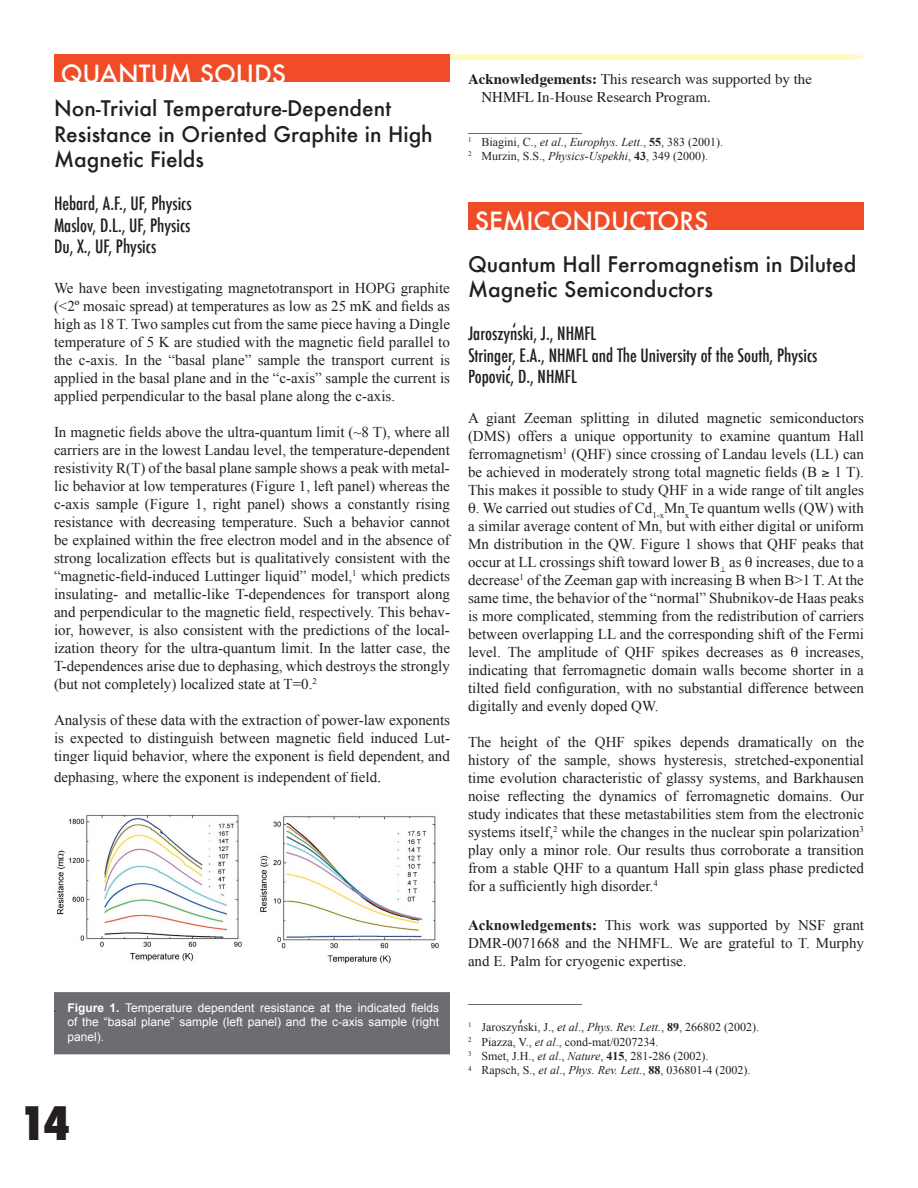
<style>
.page{position:relative;width:918px;height:1188px;background:#fff}
.page>*{position:absolute;margin:0;border:0;box-sizing:border-box;transform-origin:0 0}
.t1{font:800 condensed 45px "Futura";color:#231f20}
.t2{font:500 24.45px "Futura";color:#fff}
.t3{font:500 21px/25.2px "Futura";color:#231f20}
.t4{font:500 condensed 18px/21.6px "Futura";color:#231f20;text-align:justify}
.t5{font:15px/18px "Times New Roman";color:#231f20;text-align:justify}
.t6{font:15px/18px "Times";color:#231f20}
.t7{font:12px/14.4px "Times New Roman";color:#231f20}
.t8{font:12px/14.4px "Arial";color:#fff;text-align:justify}
.t9{font:700 12px "Times New Roman";color:#231f20}
.t10{font:500 12px "Futura";color:#231f20}
.t11{font:7.05px "Times New Roman";color:#231f20}
.s1{font-size:18px}
.s2{font-family:"Times";color:#231f20}
.s3{font-weight:700}
.s4{font-style:italic}
</style>
<div class="page">
<div style="left:450px;top:54px;width:414px;height:6px;background:#fffac1"></div>
<div style="left:468px;top:202px;width:396px;height:27px;background:#f04c27"></div>
<div style="left:54px;top:54px;width:396px;height:27px;background:#f04c27"></div>
<div style="left:54px;top:992px;width:396px;height:62px;background:#6c6d70"></div>
<img style="left:260px;top:816px;width:179px;height:148px">
<img style="left:56px;top:814px;width:186px;height:148px">
<h2 class="t2" style="left:61px;top:57px;width:227px">QUANTUM SOLIDS</h2>
<h3 class="t3" style="left:54px;top:96px;width:380px">Non-Trivial Temperature-Dependent<br>Resistance in Oriented Graphite in High<br>Magnetic Fields</h3>
<p class="t4" style="left:54px;top:193px;width:139px">Hebard, A.F., UF, Physics Maslov, D.L., UF, Physics Du, X., UF, Physics</p>
<p class="t5" style="left:54px;top:279px;width:398px">We have been investigating magnetotransport in HOPG graphite (&lt;2º mosaic spread) at temperatures as low as 25 mK and fields as high as 18 T. Two samples cut from the same piece having a Dingle temperature of 5 K are studied with the magnetic field parallel to the c-axis. In the “basal plane” sample the transport current is applied in the basal plane and in the “c-axis” sample the current is applied perpendicular to the basal plane along the c-axis.</p>
<p class="t5" style="left:54px;top:423px;width:398px">In magnetic fields above the ultra-quantum limit (~8 T), where all carriers are in the lowest Landau level, the temperature-dependent resistivity R(T) of the basal plane sample shows a peak with metal&shy;lic behavior at low temperatures (Figure 1, left panel) whereas the c-axis sample (Figure 1, right panel) shows a constantly rising resistance with decreasing temperature. Such a behavior cannot be explained within the free electron model and in the absence of strong localization effects but is qualitatively consistent with the “magnetic-field-induced Luttinger liquid” model,<sup>1</sup> which predicts insulating- and metallic-like T-dependences for transport along and perpendicular to the magnetic field, respectively. This behav&shy;ior, however, is also consistent with the predictions of the local&shy;ization theory for the ultra-quantum limit. In the latter case, the T-dependences arise due to dephasing, which destroys the strongly (but not completely) localized state at T=0.<sup>2</sup></p>
<p class="t5" style="left:54px;top:711px;width:398px">Analysis of these data with the extraction of power-law exponents is expected to distinguish between magnetic field induced Lut&shy;tinger liquid behavior, where the exponent is field dependent, and</p>
<p class="t5" style="left:54px;top:768px;width:329px">dephasing, where the exponent is independent of field<span class="s1">.</span></p>
<p class="t8" style="left:68px;top:1001px;width:373px;text-indent:-14px"><span class="s2">.</span> <span class="s3">Figure 1.</span> Temperature dependent resistance at the indicated fields of the “basal plane” sample (left panel) and the c-axis sample (right panel).</p>
<h1 class="t1" style="left:19px;top:1093px;width:53px">14</h1>
<p class="t6" style="left:482px;top:71px;width:332px;text-indent:-14px"><span class="s3">Acknowledgements:</span> This research was supported by the<br>NHMFL In-House Research Program.</p>
<p class="t7" style="left:468px;top:120px;width:257px"><span class="s3">___________________<br></span><sup>1</sup> Biagini, C., <span class="s4">et al</span>., <span class="s4">Europhys. Lett</span>., <span class="s3">55</span>, 383 (2001).<br><sup>2</sup> Murzin, S.S., <span class="s4">Physics-Uspekhi</span>, <span class="s3">43</span>, 349 (2000).</p>
<h2 class="t2" style="left:475px;top:205px;width:235px">SEMICONDUCTORS</h2>
<h3 class="t3" style="left:468px;top:251px;width:390px">Quantum Hall Ferromagnetism in Diluted<br>Magnetic Semiconductors</h3>
<p class="t4" style="left:468px;top:323px;width:130px">Jaroszynski, J., NHMFL</p>
<p class="t4" style="left:468px;top:318px;width:351px;line-height:24.6px;text-indent:44px">ʻ<br>Stringer, E.A., NHMFL and The University of the South, Physics</p>
<p class="t4" style="left:468px;top:366px;width:110px">Popovic, D., NHMFL</p>
<p class="t4" style="left:507px;top:362px;width:6px">ʻ</p>
<p class="t5" style="left:468px;top:409px;width:397px">A giant Zeeman splitting in diluted magnetic semiconductors</p>
<p class="t5" style="left:468px;top:427px;width:397px">(DMS) offers a unique opportunity to examine quantum Hall</p>
<p class="t5" style="left:468px;top:445px;width:397px">ferromagnetism<sup>1</sup> (QHF) since crossing of Landau levels (LL) can</p>
<p class="t5" style="left:468px;top:463px;width:397px">be achieved in moderately strong total magnetic fields (B ≥ 1 T).</p>
<p class="t5" style="left:468px;top:481px;width:398px">This makes it possible to study QHF in a wide range of tilt angles</p>
<p class="t5" style="left:476px;top:499px;width:390px">. We carried out studies of Cd<sub>1-x</sub>Mn<sub>x</sub>Te quantum wells (QW) with</p>
<p class="t5" style="left:468px;top:517px;width:397px">a similar average content of Mn, but with either digital or uniform</p>
<p class="t5" style="left:468px;top:535px;width:397px">Mn distribution in the QW. Figure 1 shows that QHF peaks that</p>
<p class="t5" style="left:468px;top:553px;width:397px">occur at LL crossings shift toward lower B⊥ as increases, due to a</p>
<p class="t5" style="left:468px;top:571px;width:397px">decrease<sup>1</sup> of the Zeeman gap with increasing B when B&gt;1 T. At the</p>
<p class="t5" style="left:468px;top:589px;width:398px">same time, the behavior of the “normal” Shubnikov-de Haas peaks</p>
<p class="t5" style="left:468px;top:607px;width:397px">is more complicated, stemming from the redistribution of carriers</p>
<p class="t5" style="left:468px;top:625px;width:397px">between overlapping LL and the corresponding shift of the Fermi</p>
<p class="t5" style="left:468px;top:643px;width:317px">level. The amplitude of QHF spikes decreases as</p>
<p class="t5" style="left:468px;top:643px;width:398px;text-indent:337px">increases, indicating that ferromagnetic domain walls become shorter in a tilted field configuration, with no substantial difference between digitally and evenly doped QW.</p>
<p class="t5" style="left:468px;top:733px;width:398px">The height of the QHF spikes depends dramatically on the history of the sample, shows hysteresis, stretched-exponential time evolution characteristic of glassy systems, and Barkhausen noise reflecting the dynamics of ferromagnetic domains. Our study indicates that these metastabilities stem from the electronic systems itself,<sup>2</sup> while the changes in the nuclear spin polarization<sup>3 </sup>play only a minor role. Our results thus corroborate a transition from a stable QHF to a quantum Hall spin glass phase predicted for a sufficiently high disorder.<sup>4</sup></p>
<p class="t5" style="left:468px;top:916px;width:398px"><span class="s3">Acknowledgements:</span> This work was supported by NSF grant DMR-0071668 and the NHMFL. We are grateful to T. Murphy and E. Palm for cryogenic expertise.</p>
<p class="t9" style="left:468px;top:992px;width:115px">___________________</p>
<p class="t11" style="left:468px;top:1021px;width:5px">1</p>
<p class="t10" style="left:519px;top:1016px;width:5px">ʻ</p>
<p class="t7" style="left:468px;top:1020px;width:293px;text-indent:14px">Jaroszynski, J., <span class="s4">et al</span>., <span class="s4">Phys. Rev. Lett.</span>, <span class="s3">89</span>, 266802 (2002).<br><sup>2</sup> Piazza, V., <span class="s4">et al</span>., cond-mat/0207234.<br><sup>3</sup> Smet, J.H., <span class="s4">et al</span>., <span class="s4">Nature</span>, <span class="s3">415</span>, 281-286 (2002).<br><sup>4</sup> Rapsch, S., <span class="s4">et al</span>., <span class="s4">Phys. Rev. Lett.</span>, <span class="s3">88</span>, 036801-4 (2002).</p>
</div>
